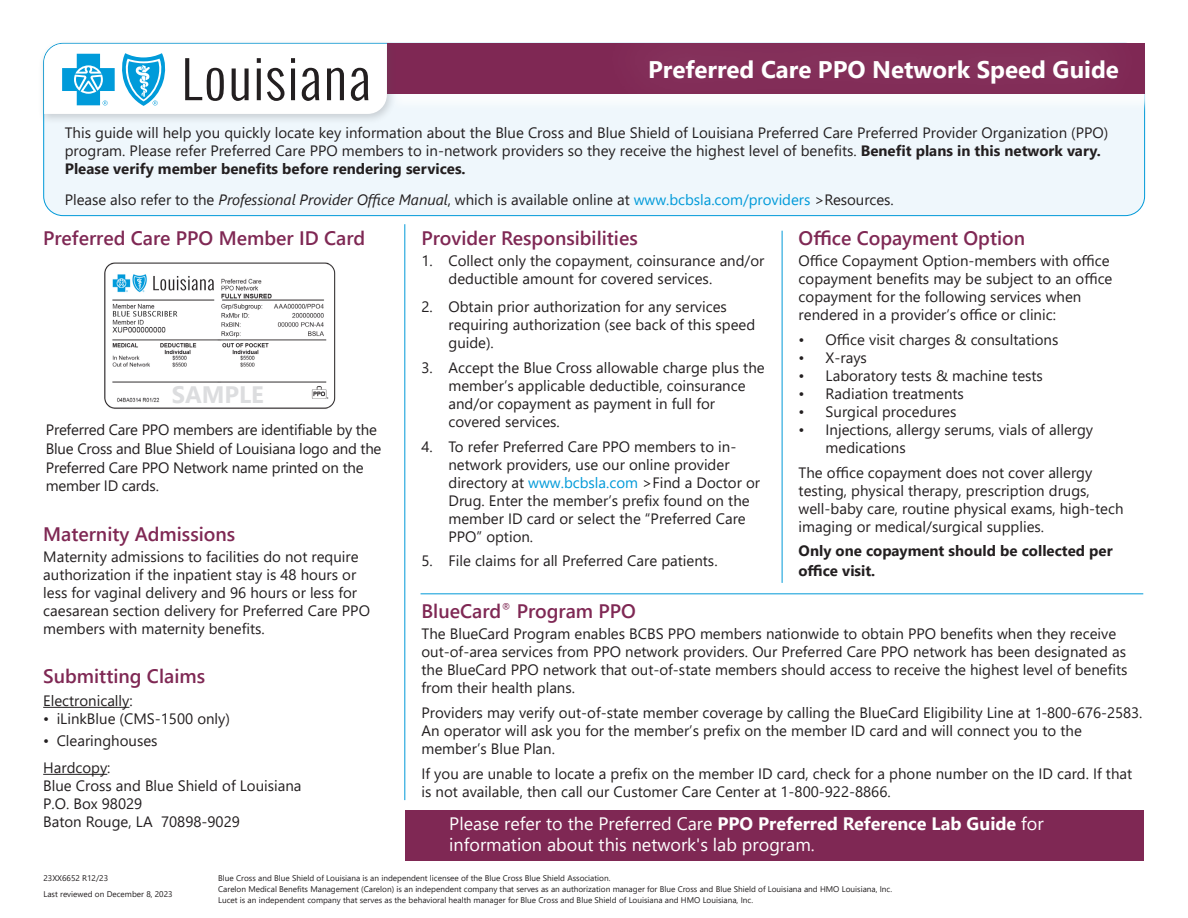
<style>
.page{position:relative;width:1188px;height:918px;background:#fff}
.page>*{position:absolute;margin:0;border:0;box-sizing:border-box;transform-origin:0 0}
.t1{font:700 24px "Segoe UI";color:#fff}
.t2{font:700 23.7px "Segoe UI";color:#dcdddf}
.t3{font:600 19.5px "Segoe UI";color:#7f2854}
.t4{font:18px/21.6px "Segoe UI";color:#fff}
.t5{font:15px/18px "Segoe UI";color:#231f20}
.t6{font:700 15px/19.8px "Segoe UI";color:#231f20}
.t7{font:8.25px "Segoe UI";color:#231f20}
.s1{font-weight:700}
.s2{font-style:italic}
.s3{color:#009ad9}
</style>
<div class="page">
<div style="left:44px;top:43px;width:1101px;height:173px;background:#eff7fc;border-radius:19px"></div>
<div style="left:389px;top:45px;width:775px;height:68px;background:#f8fbfd"></div>
<div style="left:387px;top:43px;width:758px;height:51px;background:#7f2854"></div>
<div style="left:38px;top:39px;width:358px;height:85px;background:#54555a;opacity:.25"></div>
<svg style="left:44px;top:44px;width:343px;height:70px"></svg>
<img style="left:104px;top:262px;width:232px;height:147px">
<hr style="left:43px;top:774px;width:64px;height:1px;background:#231f20">
<hr style="left:43px;top:707px;width:86px;height:1px;background:#231f20">
<hr style="left:405px;top:224px;width:1px;height:576px;background:#0099d8">
<hr style="left:782px;top:231px;width:1px;height:352px;background:#0099d8">
<div style="left:589px;top:1px;width:565px;height:121px;background:#fff;opacity:.39"></div>
<div style="left:405px;top:810px;width:739px;height:51px;background:#7f2854"></div>
<hr style="left:421px;top:594px;width:722px;height:1px;background:#0099d8">
<p class="t1" style="left:648px;top:47px;width:472px">Preferred Care PPO Network Speed Guide</p>
<p class="t5" style="left:65px;top:122px;width:1045px">This guide will help you quickly locate key information about the Blue Cross and Blue Shield of Louisiana Preferred Care Preferred Provider Organization (PPO) program. Please refer Preferred Care PPO members to in-network providers so they receive the highest level of benefits. <span class="s1">Benefit plans in this network vary.<br>Please verify member benefits before rendering services.</span></p>
<p class="t5" style="left:65px;top:190px;width:831px">Please also refer to the <span class="s2">Professional Provider Office Manual</span>, which is available online at <span class="s3">www.bcbsla.com/providers</span> &gt;Resources.</p>
<p class="t3" style="left:43px;top:220px;width:324px">Preferred Care PPO Member ID Card</p>
<p class="t2" style="left:172px;top:373px;width:94px">SAMPLE</p>
<p class="t5" style="left:46px;top:419px;width:337px;line-height:18.8px">Preferred Care PPO members are identifiable by the Blue Cross and Blue Shield of Louisiana logo and the Preferred Care PPO Network name printed on the member ID cards.</p>
<p class="t3" style="left:43px;top:516px;width:193px">Maternity Admissions</p>
<p class="t5" style="left:43px;top:546px;width:328px">Maternity admissions to facilities do not require authorization if the inpatient stay is 48 hours or less for vaginal delivery and 96 hours or less for caesarean section delivery for Preferred Care PPO members with maternity benefits.</p>
<p class="t3" style="left:43px;top:658px;width:163px">Submitting Claims</p>
<p class="t5" style="left:43px;top:690px;width:91px">Electronically:</p>
<p class="t5" style="left:43px;top:708px;width:188px">• iLinkBlue (CMS-1500 only)</p>
<p class="t5" style="left:43px;top:730px;width:116px">• Clearinghouses</p>
<p class="t5" style="left:43px;top:757px;width:69px">Hardcopy:</p>
<p class="t5" style="left:43px;top:775px;width:260px">Blue Cross and Blue Shield of Louisiana</p>
<p class="t5" style="left:43px;top:793px;width:101px">P.O. Box 98029</p>
<p class="t5" style="left:43px;top:811px;width:198px">Baton Rouge, LA 70898-9029</p>
<p class="t3" style="left:421px;top:220px;width:218px">Provider Responsibilities</p>
<p class="t5" style="left:448px;top:250px;width:317px;text-indent:-27px">1. Collect only the copayment, coinsurance and/or deductible amount for covered services.</p>
<p class="t5" style="left:448px;top:296px;width:308px;text-indent:-27px">2. Obtain prior authorization for any services requiring authorization (see back of this speed guide).</p>
<p class="t5" style="left:448px;top:357px;width:318px;text-indent:-27px">3. Accept the Blue Cross allowable charge plus the member’s applicable deductible, coinsurance and/or copayment as payment in full for covered services.</p>
<p class="t5" style="left:448px;top:436px;width:313px;text-indent:-27px">4. To refer Preferred Care PPO members to in&shy;network providers, use our online provider directory at <span class="s3">www.bcbsla.com</span> &gt;Find a Doctor or Drug. Enter the member’s prefix found on the member ID card or select the “Preferred Care PPO” option.</p>
<p class="t5" style="left:421px;top:551px;width:298px">5. File claims for all Preferred Care patients.</p>
<p class="t3" style="left:799px;top:220px;width:228px">Office Copayment Option</p>
<p class="t5" style="left:799px;top:250px;width:315px">Office Copayment Option-members with office copayment benefits may be subject to an office copayment for the following services when rendered in a provider’s office or clinic:</p>
<p class="t5" style="left:799px;top:329px;width:261px">• Office visit charges &amp; consultations</p>
<p class="t5" style="left:799px;top:347px;width:70px">• X-rays</p>
<p class="t5" style="left:799px;top:365px;width:246px">• Laboratory tests &amp; machine tests</p>
<p class="t5" style="left:799px;top:383px;width:167px">• Radiation treatments</p>
<p class="t5" style="left:799px;top:401px;width:159px">• Surgical procedures</p>
<p class="t5" style="left:826px;top:419px;width:269px;text-indent:-27px">• Injections, allergy serums, vials of allergy medications</p>
<p class="t5" style="left:799px;top:462px;width:326px">The office copayment does not cover allergy testing, physical therapy, prescription drugs, well-baby care, routine physical exams, high-tech imaging or medical/surgical supplies.</p>
<p class="t6" style="left:799px;top:540px;width:316px">Only one copayment should be collected per office visit.</p>
<p class="t3" style="left:421px;top:593px;width:216px">BlueCard<sup>®</sup> Program PPO</p>
<p class="t5" style="left:421px;top:623px;width:708px">The BlueCard Program enables BCBS PPO members nationwide to obtain PPO benefits when they receive out-of-area services from PPO network providers. Our Preferred Care PPO network has been designated as the BlueCard PPO network that out-of-state members should access to receive the highest level of benefits from their health plans.</p>
<p class="t5" style="left:421px;top:702px;width:723px">Providers may verify out-of-state member coverage by calling the BlueCard Eligibility Line at 1-800-676-2583.<br>An operator will ask you for the member’s prefix on the member ID card and will connect you to the member’s Blue Plan.</p>
<p class="t5" style="left:421px;top:763px;width:712px">If you are unable to locate a prefix on the member ID card, check for a phone number on the ID card. If that is not available, then call our Customer Care Center at 1-800-922-8866.</p>
<p class="t4" style="left:449px;top:811px;width:596px">Please refer to the Preferred Care <span class="s1">PPO Preferred Reference Lab Guide</span> for information about this network's lab program.</p>
<p class="t7" style="left:44px;top:870px;width:66px">23XX6652 R12/23</p>
<p class="t7" style="left:44px;top:887px;width:131px">Last reviewed on December 8, 2023</p>
<p class="t7" style="left:218px;top:870px;width:394px">Blue Cross and Blue Shield of Louisiana is an independent licensee of the Blue Cross Blue Shield Association.</p>
<p class="t7" style="left:218px;top:881px;width:676px">Carelon Medical Benefits Management (Carelon) is an independent company that serves as an authorization manager for Blue Cross and Blue Shield of Louisiana and HMO Louisiana, Inc.</p>
<p class="t7" style="left:218px;top:892px;width:536px">Lucet is an independent company that serves as the behavioral health manager for Blue Cross and Blue Shield of Louisiana and HMO Louisiana, Inc.</p>
</div>
